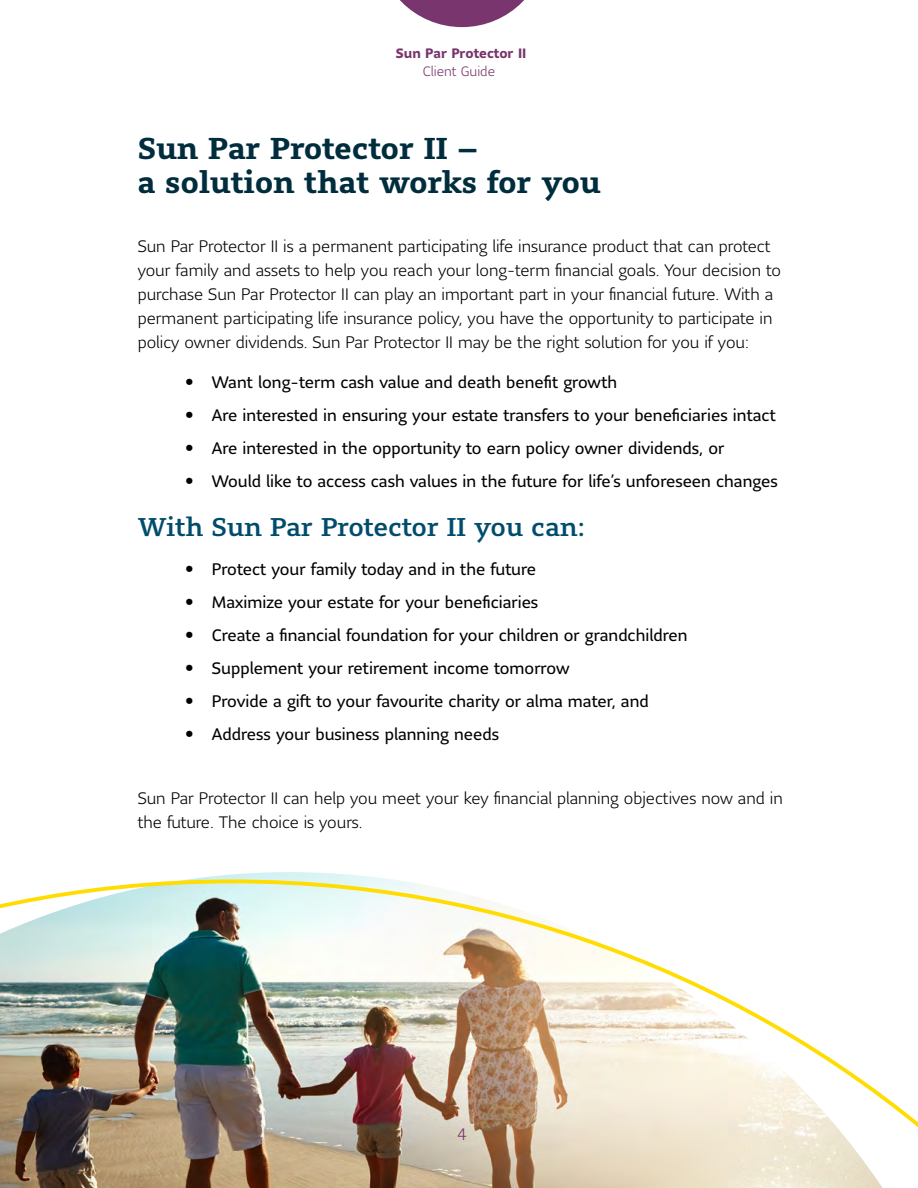
<style>
.page{position:relative;width:918px;height:1188px;background:#fff}
.page>*{position:absolute;margin:0;border:0;box-sizing:border-box;transform-origin:0 0}
.t1{font:700 30px/34.5px "Sun Life Serif";color:#002d3d}
.t2{font:500 25.5px "Sun Life Serif";color:#004c6c}
.t3{font:16.5px "Sun Life Sans";color:#000}
.t4{font:300 16.5px/24px "Sun Life Sans";color:#000}
.t5{font:300 16.5px "Sun Life Sans";color:#79356d}
.t6{font:700 13.5px "Sun Life Sans";color:#79356d}
.t7{font:300 13.5px "Sun Life Sans";color:#79356d}
.s1{font-size:18px}
</style>
<div class="page">
<img style="left:0;top:879px;width:918px;height:309px">
<svg style="left:400px;top:0;width:124px;height:27px"></svg>
<p class="t6" style="left:396px;top:44px;width:132px">Sun Par Protector II</p>
<p class="t7" style="left:423px;top:62px;width:74px">Client Guide</p>
<h1 class="t1" style="left:138px;top:131px;width:465px">Sun Par Protector II –<br>a solution that works for you</h1>
<p class="t4" style="left:138px;top:234px;width:645px">Sun Par Protector II is a permanent participating life insurance product that can protect your family and assets to help you reach your long-term financial goals. Your decision to purchase Sun Par Protector II can play an important part in your financial future. With a permanent participating life insurance policy, you have the opportunity to participate in policy owner dividends. Sun Par Protector II may be the right solution for you if you:</p>
<p class="t3" style="left:185px;top:371px;width:434px"><span class="s1">•</span> Want long-term cash value and death benefit growth</p>
<p class="t3" style="left:185px;top:404px;width:592px"><span class="s1">•</span> Are interested in ensuring your estate transfers to your beneficiaries intact</p>
<p class="t3" style="left:185px;top:437px;width:541px"><span class="s1">•</span> Are interested in the opportunity to earn policy owner dividends, or</p>
<p class="t3" style="left:185px;top:470px;width:594px"><span class="s1">•</span> Would like to access cash values in the future for life’s unforeseen changes</p>
<h2 class="t2" style="left:138px;top:509px;width:449px">With Sun Par Protector II you can:</h2>
<p class="t3" style="left:185px;top:558px;width:353px"><span class="s1">•</span> Protect your family today and in the future</p>
<p class="t3" style="left:185px;top:591px;width:355px"><span class="s1">•</span> Maximize your estate for your beneficiaries</p>
<p class="t3" style="left:185px;top:624px;width:504px"><span class="s1">•</span> Create a financial foundation for your children or grandchildren</p>
<p class="t3" style="left:185px;top:657px;width:386px"><span class="s1">•</span> Supplement your retirement income tomorrow</p>
<p class="t3" style="left:185px;top:690px;width:465px"><span class="s1">•</span> Provide a gift to your favourite charity or alma mater, and</p>
<p class="t3" style="left:185px;top:723px;width:316px"><span class="s1">•</span> Address your business planning needs</p>
<p class="t4" style="left:138px;top:786px;width:647px">Sun Par Protector II can help you meet your key financial planning objectives now and in the future. The choice is yours.</p>
<p class="t5" style="left:457px;top:1123px;width:11px">4</p>
</div>
